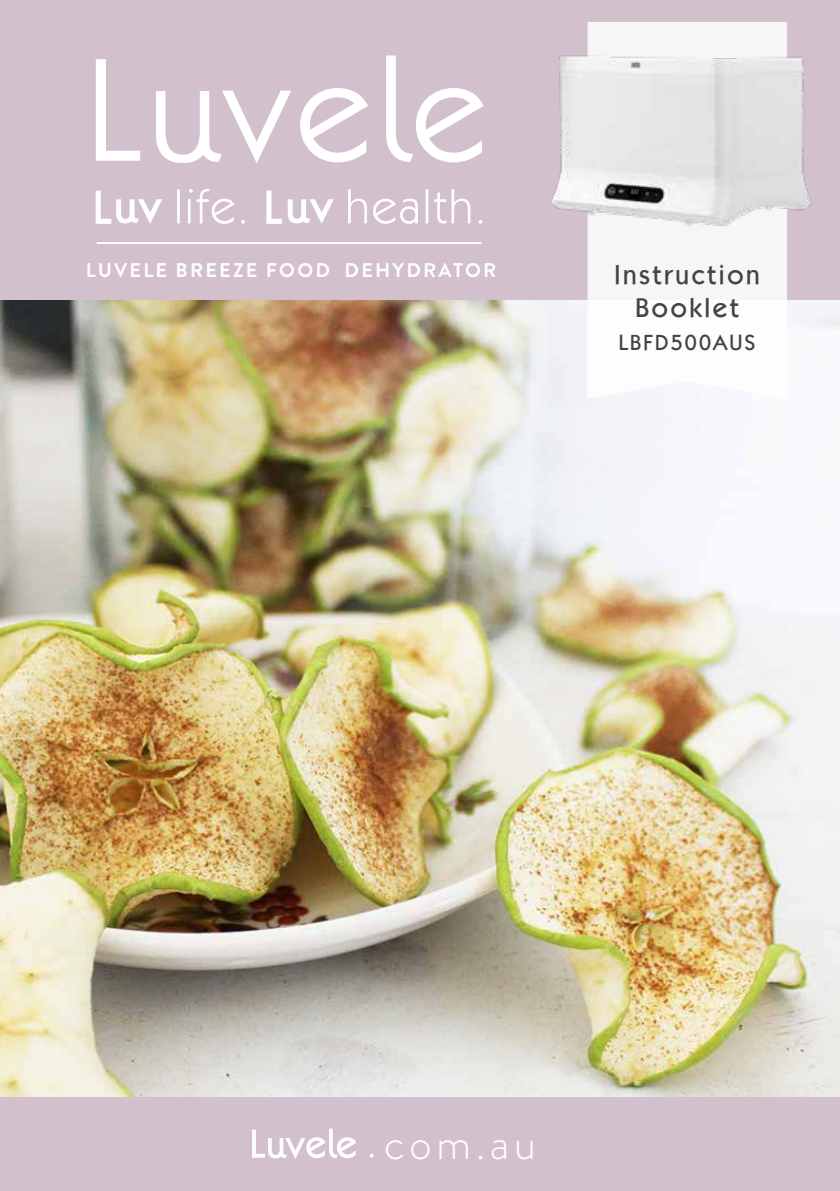
<style>
.page{position:relative;width:840px;height:1191px;background:#fff}
.page>*{position:absolute;margin:0;border:0;box-sizing:border-box;transform-origin:0 0}
.t1{font:300 46px "Brandon Grotesque";color:#fff}
.t2{font:500 27.2px/33px "Kabel IT Cby BT";letter-spacing:.1em;color:#444344;text-align:center}
.t3{font:500 22px "Kabel IT Cby BT";letter-spacing:.1em;color:#444344}
.t4{font:700 19.8px "Brandon Grotesque";letter-spacing:.11em;color:#fff}
</style>
<div class="page">
<div style="left:0;top:0;width:839px;height:1167px;background:#d2c0cd"></div>
<svg style="left:96px;top:191px;width:66px;height:33px"></svg>
<svg style="left:177px;top:189px;width:305px;height:35px"></svg>
<svg style="left:300px;top:88px;width:68px;height:74px"></svg>
<svg style="left:96px;top:59px;width:44px;height:102px"></svg>
<svg style="left:386px;top:55px;width:97px;height:107px"></svg>
<svg style="left:156px;top:91px;width:135px;height:72px"></svg>
<hr style="left:97px;top:242px;width:384px;height:2px;background:#fff">
<div style="left:0;top:1098px;width:839px;height:93px;background:#d2c0cd"></div>
<svg style="left:252px;top:1128px;width:104px;height:31px"></svg>
<img style="left:0;top:300px;width:839px;height:796px">
<div style="left:587px;top:279px;width:199px;height:119px;background:#fdfdfe"></div>
<img style="left:550px;top:22px;width:262px;height:257px">
<p class="t4" style="left:86px;top:256px;width:412px">LUVELE BREEZE FOOD DEHYDRATOR</p>
<h2 class="t2" style="left:614px;top:258px;width:147px">Instruction<br>Booklet</h2>
<p class="t3" style="left:618px;top:329px;width:138px">LBFD500AUS</p>
<h1 class="t1" style="left:384px;top:1111px;width:153px">com.au</h1>
</div>
